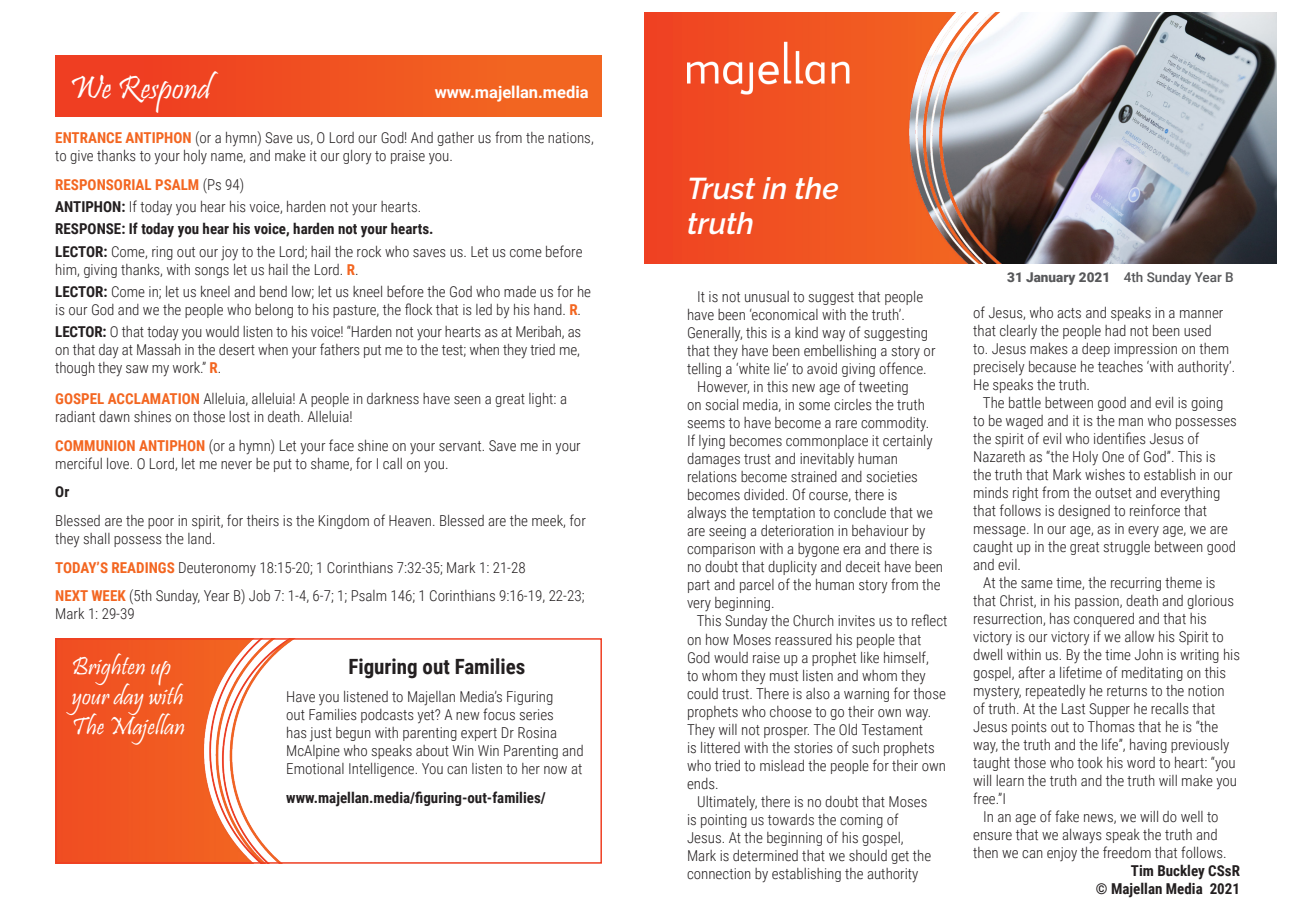
<style>
.page{position:relative;width:1289px;height:919px;background:#fff}
.page>*{position:absolute;margin:0;border:0;box-sizing:border-box;transform-origin:0 0}
.We_Respond_white_A4{font:33px "Pristina";color:#fff}
.Heading_white_A4_tem{font:italic 600 30px/34.5px "Raleway";color:#fff}
.Advert_heading_white{font:25.5px/30px "Pristina";color:#fff}
.Body_2_5mm{font:700 21px "Roboto Condensed";color:#231f20}
.Website_white{font:700 16.5px "Roboto";color:#fff}
.Copyright_date{font:300 15px/18px "Roboto Condensed";color:#231f20}
.Body_2_5mm-2{font:300 15px/18px "Roboto Condensed";color:#231f20}
.Body_1mm{font:300 15px/18px "Roboto Condensed";color:#231f20}
.Body_3mm{font:300 15px/18px "Roboto Condensed";color:#231f20}
.Body_1mm_bold{font:700 15px "Roboto Condensed";color:#231f20}
.Body_2_5mm-3{font:700 15px "Roboto Condensed";color:#231f20}
.Copyright_date-2{font:700 15px "Roboto Condensed";color:#231f20}
.Body_2_5mm-4{font:700 15px "Roboto Condensed";color:#f36621}
.Date{font:500 13.5px "Roboto";color:#57585a}
.s1{font-weight:700;color:#f36621}
.s2{font-weight:300;color:#231f20}
.s3{font-weight:700}
.s4{font-weight:900}
</style>
<div class="page">
<img style="left:58px;top:641px;width:234px;height:219px">
<div style="left:55px;top:55px;width:547px;height:62px;background:linear-gradient(to right,#ee3822,#f36a21)"></div>
<div style="left:55px;top:638px;width:547px;height:225px;border:2px solid #ef3e22"></div>
<img style="left:1039px;top:13px;width:237px;height:251px">
<img style="left:644px;top:13px;width:395px;height:251px">
<img style="left:687px;top:41px;width:180px;height:66px">
<p class="We_Respond_white_A4" style="left:70px;top:69px;width:143px">We Respond</p>
<p class="Website_white" style="left:435px;top:80px;width:155px">www.majellan.media</p>
<p class="Body_2_5mm-2" style="left:55px;top:128px;width:540px"><span class="s1">ENTRANCE ANTIPHON</span> (or a hymn) Save us, O Lord our God! And gather us from the nations, to give thanks to your holy name, and make it our glory to praise you.</p>
<p class="Body_2_5mm-4" style="left:55px;top:174px;width:190px">RESPONSORIAL PSALM <span class="s2">(Ps 94)</span></p>
<p class="Body_1mm" style="left:55px;top:197px;width:367px"><span class="s3">ANTIPHON:</span> If today you hear his voice, harden not your hearts.</p>
<p class="Body_1mm_bold" style="left:55px;top:218px;width:380px">RESPONSE: If today you hear his voice, harden not your hearts.</p>
<p class="Body_1mm" style="left:55px;top:242px;width:528px"><span class="s3">LECTOR:</span> Come, ring out our joy to the Lord; hail the rock who saves us. Let us come before him, giving thanks, with songs let us hail the Lord. <span class="s1">R</span>.</p>
<p class="Body_1mm" style="left:55px;top:282px;width:537px"><span class="s3">LECTOR:</span> Come in; let us kneel and bend low; let us kneel before the God who made us for he is our God and we the people who belong to his pasture, the flock that is led by his hand. <span class="s1">R</span>.</p>
<p class="Body_1mm" style="left:55px;top:322px;width:527px;text-align:justify"><span class="s3">LECTOR:</span> O that today you would listen to his voice! “Harden not your hearts as at Meribah, as on that day at Massah in the desert when your fathers put me to the test; when they tried me, though they saw my work.” <span class="s1">R</span>.</p>
<p class="Body_3mm" style="left:55px;top:389px;width:513px"><span class="s1">GOSPEL ACCLAMATION</span> Alleluia, alleluia! A people in darkness have seen a great light: a radiant dawn shines on those lost in death. Alleluia!</p>
<p class="Body_2_5mm-2" style="left:55px;top:435px;width:527px"><span class="s1">COMMUNION ANTIPHON</span> (or a hymn) Let your face shine on your servant. Save me in your merciful love. O Lord, let me never be put to shame, for I call on you.</p>
<p class="Body_2_5mm-3" style="left:55px;top:481px;width:16px">Or</p>
<p class="Body_2_5mm-2" style="left:55px;top:511px;width:532px">Blessed are the poor in spirit, for theirs is the Kingdom of Heaven. Blessed are the meek, for they shall possess the land.</p>
<p class="Body_2_5mm-2" style="left:55px;top:557px;width:472px"><span class="s1">TODAY’S READINGS</span> Deuteronomy 18:15-20; 1 Corinthians 7:32-35; Mark 1: 21-28</p>
<p class="Body_2_5mm-2" style="left:55px;top:586px;width:530px"><span class="s1">NEXT WEEK</span> (5th Sunday, Year B) Job 7: 1-4, 6-7; 1; Psalm 146; 1 Corinthians 9:16-19, 22-23;<br>Mark 1: 29-39</p>
<p class="Advert_heading_white" style="left:72px;top:653px;width:115px">Brighten up your day with<br>The Majellan</p>
<p class="Body_2_5mm" style="left:348px;top:651px;width:178px">Figuring out Families</p>
<p class="Body_2_5mm-2" style="left:286px;top:687px;width:299px">Have you listened to Majellan Media’s Figuring<br>out Families podcasts yet? A new focus series<br>has just begun with parenting expert Dr Rosina McAlpine who speaks about Win Win Parenting and Emotional Intelligence. You can listen to her now at</p>
<p class="Body_2_5mm-3" style="left:286px;top:787px;width:261px">www.majellan.media/figuring-out-families/</p>
<p class="Heading_white_A4_tem" style="left:687px;top:172px;width:153px">Trust in the truth</p>
<p class="Copyright_date" style="left:687px;top:287px;width:250px;text-indent:10px">It is not unusual to suggest that people have been ‘economical with the truth’.<br>Generally, this is a kind way of suggesting that they have been embellishing a story or telling a ‘white lie’ to avoid giving offence.</p>
<p class="Copyright_date" style="left:687px;top:377px;width:257px;text-indent:10px">However, in this new age of tweeting<br>on social media, in some circles the truth seems to have become a rare commodity.<br>If lying becomes commonplace it certainly damages trust and inevitably human relations become strained and societies becomes divided. Of course, there is<br>always the temptation to conclude that we are seeing a deterioration in behaviour by comparison with a bygone era and there is no doubt that duplicity and deceit have been part and parcel of the human story from the very beginning.</p>
<p class="Copyright_date" style="left:687px;top:611px;width:262px;text-indent:10px">This Sunday the Church invites us to reflect on how Moses reassured his people that God would raise up a prophet like himself,<br>to whom they must listen and whom they could trust. There is also a warning for those prophets who choose to go their own way.<br>They will not prosper. The Old Testament<br>is littered with the stories of such prophets who tried to mislead the people for their own ends.</p>
<p class="Copyright_date" style="left:687px;top:791px;width:246px;text-indent:10px">Ultimately, there is no doubt that Moses is pointing us towards the coming of Jesus. At the beginning of his gospel, Mark is determined that we should get the connection by establishing the authority</p>
<p class="Date" style="left:1007px;top:267px;width:228px"><span class="s4">31 January 2021</span> 4th Sunday Year B</p>
<p class="Copyright_date" style="left:973px;top:303px;width:264px">of Jesus, who acts and speaks in a manner that clearly the people had not been used<br>to. Jesus makes a deep impression on them precisely because he teaches ‘with authority’.<br>He speaks the truth.</p>
<p class="Copyright_date" style="left:973px;top:393px;width:265px;text-indent:10px">The battle between good and evil is going to be waged and it is the man who possesses the spirit of evil who identifies Jesus of Nazareth as “the Holy One of God”. This is the truth that Mark wishes to establish in our minds right from the outset and everything that follows is designed to reinforce that message. In our age, as in every age, we are caught up in the great struggle between good and evil.</p>
<p class="Copyright_date" style="left:973px;top:573px;width:268px;text-indent:10px">At the same time, the recurring theme is that Christ, in his passion, death and glorious resurrection, has conquered and that his victory is our victory if we allow his Spirit to dwell within us. By the time John is writing his gospel, after a lifetime of meditating on this mystery, repeatedly he returns to the notion of truth. At the Last Supper he recalls that Jesus points out to Thomas that he is “the way, the truth and the life”, having previously taught those who took his word to heart: “you will learn the truth and the truth will make you free.”I</p>
<p class="Copyright_date" style="left:973px;top:807px;width:255px;text-indent:10px">In an age of fake news, we will do well to ensure that we always speak the truth and then we can enjoy the freedom that follows.</p>
<p class="Copyright_date-2" style="left:1130px;top:860px;width:111px">Tim Buckley CSsR</p>
<p class="Copyright_date-2" style="left:1095px;top:878px;width:146px">© Majellan Media 2021</p>
</div>
